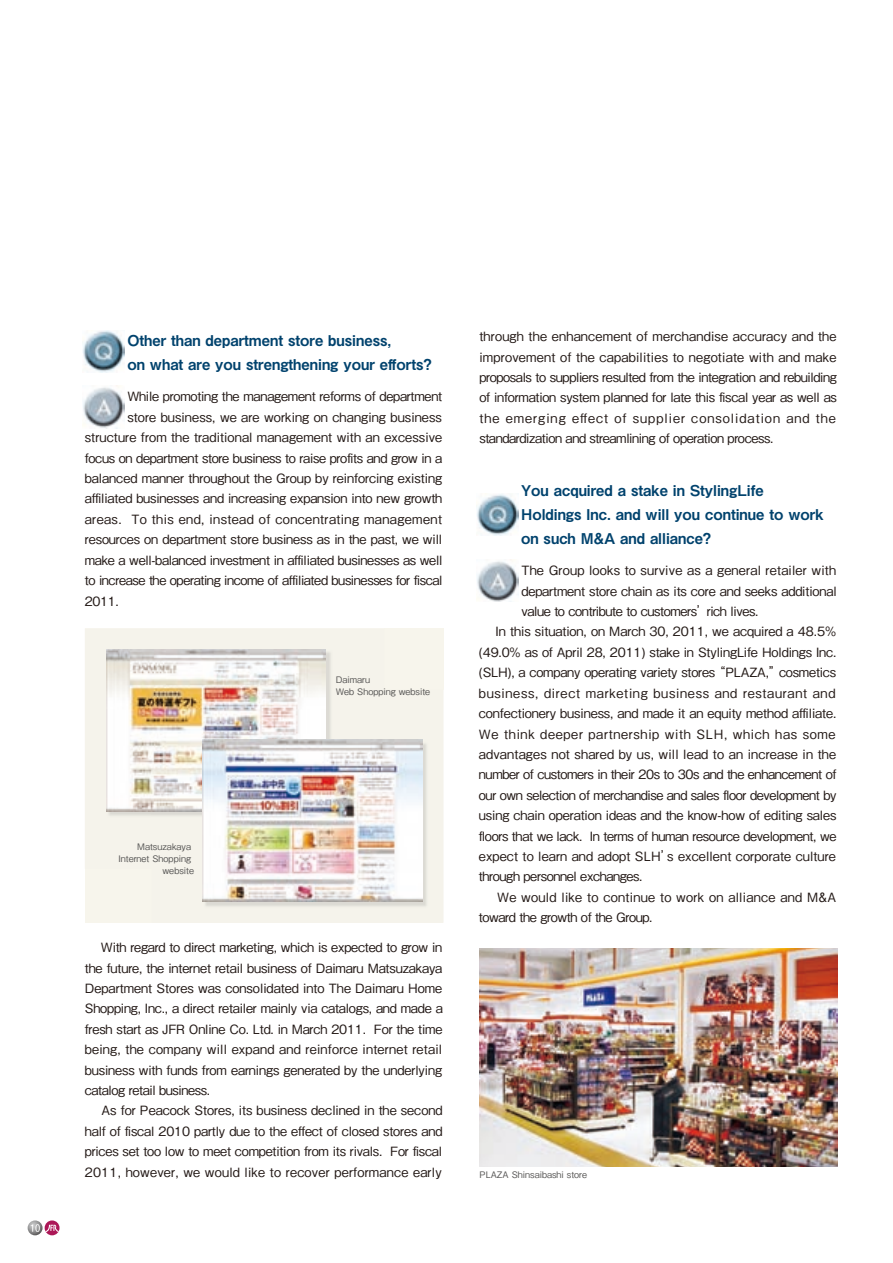
<style>
.page{position:relative;width:893px;height:1263px;background:#fff}
.page>*{position:absolute;margin:0;border:0;box-sizing:border-box;transform-origin:0 0}
.t1{font:14.85px/24px "Midashi Go Pro MB31";color:#00426d}
.t2{font:500 12.75px/20.4px "Gothic BBB Pro";letter-spacing:-.01em;color:#231916;text-align:justify}
.t3{font:500 12.75px "Gothic BBB Pro";letter-spacing:-.03em;color:#231916}
.t4{font:500 12.75px "Gothic BBB Pro";letter-spacing:.01em;color:#231916}
.t5{font:500 12.75px "Gothic BBB Pro";letter-spacing:.015em;color:#231916}
.t6{font:500 12.75px "Gothic BBB Pro";letter-spacing:.03em;color:#231916}
.t7{font:500 12.75px "Gothic BBB Pro";letter-spacing:.055em;color:#231916}
.t8{font:500 12.75px "Gothic BBB Pro";letter-spacing:.05em;color:#231916}
.t9{font:500 12.75px "Gothic BBB Pro";letter-spacing:.02em;color:#231916}
.t10{font:500 9px/12px "Gothic BBB Pro";color:#595857}
</style>
<div class="page">
<div style="left:85px;top:628px;width:358px;height:295px;background:#f7f5ec"></div>
<img style="left:202px;top:739px;width:225px;height:168px">
<img style="left:152px;top:690px;width:232px;height:128px">
<img style="left:83px;top:386px;width:42px;height:42px">
<img style="left:83px;top:330px;width:42px;height:42px">
<img style="left:477px;top:560px;width:42px;height:42px">
<img style="left:480px;top:948px;width:357px;height:219px">
<img style="left:106px;top:650px;width:220px;height:161px">
<img style="left:202px;top:740px;width:220px;height:161px">
<img style="left:477px;top:494px;width:41px;height:42px">
<svg style="left:28px;top:1220px;width:15px;height:15px"></svg>
<svg style="left:45px;top:1220px;width:15px;height:15px"></svg>
<svg style="left:45px;top:1225px;width:14px;height:7px"></svg>
<svg style="left:31px;top:1224px;width:5px;height:8px"></svg>
<svg style="left:35px;top:1224px;width:5px;height:8px"></svg>
<p class="t1" style="left:127px;top:327px;width:306px">Other than department store business,<br>on what are you strengthening your efforts?</p>
<p class="t2" style="left:127px;top:385px;width:316px">While promoting the management reforms of department</p>
<p class="t2" style="left:127px;top:405px;width:316px">store business, we are working on changing business</p>
<p class="t4" style="left:85px;top:427px;width:359px">structure from the traditional management with an excessive</p>
<p class="t2" style="left:85px;top:446px;width:359px">focus on department store business to raise profits and grow in a</p>
<p class="t2" style="left:85px;top:466px;width:359px">balanced manner throughout the Group by reinforcing existing</p>
<p class="t2" style="left:85px;top:487px;width:359px">affiliated businesses and increasing expansion into new growth</p>
<p class="t6" style="left:85px;top:509px;width:359px">areas. To this end, instead of concentrating management</p>
<p class="t2" style="left:85px;top:528px;width:359px">resources on department store business as in the past, we will</p>
<p class="t2" style="left:85px;top:548px;width:359px">make a well-balanced investment in affiliated businesses as well</p>
<p class="t3" style="left:85px;top:570px;width:359px">to increase the operating income of affiliated businesses for fiscal</p>
<p class="t2" style="left:85px;top:589px;width:35px">2011.</p>
<p class="t10" style="left:137px;top:840px;width:55px">Matsuzakaya</p>
<p class="t10" style="left:119px;top:852px;width:74px">Internet Shopping</p>
<p class="t10" style="left:162px;top:864px;width:33px">website</p>
<p class="t10" style="left:336px;top:673px;width:96px">Daimaru<br>Web Shopping website</p>
<p class="t2" style="left:85px;top:935px;width:359px;text-indent:16px">With regard to direct marketing, which is expected to grow in the future, the internet retail business of Daimaru Matsuzakaya Department Stores was consolidated into The Daimaru Home Shopping, Inc., a direct retailer mainly via catalogs, and made a fresh start as JFR Online Co. Ltd. in March 2011. For the time being, the company will expand and reinforce internet retail business with funds from earnings generated by the underlying catalog retail business.</p>
<p class="t2" style="left:85px;top:1099px;width:359px;text-indent:17px">As for Peacock Stores, its business declined in the second half of fiscal 2010 partly due to the effect of closed stores and prices set too low to meet competition from its rivals. For fiscal 2011, however, we would like to recover performance early</p>
<p class="t2" style="left:479px;top:325px;width:359px">through the enhancement of merchandise accuracy and the improvement of the capabilities to negotiate with and make proposals to suppliers resulted from the integration and rebuilding of information system planned for late this fiscal year as well as the emerging effect of supplier consolidation and the standardization and streamlining of operation process.</p>
<p class="t1" style="left:521px;top:476px;width:304px">You acquired a stake in StylingLife<br>Holdings Inc. and will you continue to work on such M&amp;A and alliance?</p>
<p class="t5" style="left:521px;top:560px;width:316px">The Group looks to survive as a general retailer with</p>
<p class="t2" style="left:521px;top:579px;width:317px">department store chain as its core and seeks additional</p>
<p class="t3" style="left:521px;top:601px;width:238px">value to contribute to customers’rich lives.</p>
<p class="t2" style="left:496px;top:620px;width:342px">In this situation, on March 30, 2011, we acquired a 48.5%</p>
<p class="t2" style="left:479px;top:640px;width:359px">(49.0% as of April 28, 2011) stake in StylingLife Holdings Inc.</p>
<p class="t2" style="left:479px;top:661px;width:359px">(SLH), a company operating variety stores “PLAZA,”cosmetics</p>
<p class="t7" style="left:479px;top:683px;width:358px">business, direct marketing business and restaurant and</p>
<p class="t2" style="left:479px;top:701px;width:359px">confectionery business, and made it an equity method affiliate.</p>
<p class="t8" style="left:479px;top:723px;width:358px">We think deeper partnership with SLH, which has some</p>
<p class="t5" style="left:479px;top:744px;width:359px">advantages not shared by us, will lead to an increase in the</p>
<p class="t3" style="left:479px;top:764px;width:359px">number of customers in their 20s to 30s and the enhancement of</p>
<p class="t3" style="left:479px;top:785px;width:359px">our own selection of merchandise and sales floor development by</p>
<p class="t2" style="left:479px;top:804px;width:359px">using chain operation ideas and the know-how of editing sales</p>
<p class="t3" style="left:479px;top:825px;width:359px">floors that we lack. In terms of human resource development, we</p>
<p class="t4" style="left:479px;top:846px;width:359px">expect to learn and adopt SLH’s excellent corporate culture</p>
<p class="t3" style="left:479px;top:866px;width:165px">through personnel exchanges.</p>
<p class="t9" style="left:497px;top:887px;width:341px">We would like to continue to work on alliance and M&amp;A</p>
<p class="t3" style="left:479px;top:907px;width:175px">toward the growth of the Group.</p>
<p class="t10" style="left:480px;top:1167px;width:109px">PLAZA Shinsaibashi store</p>
</div>
